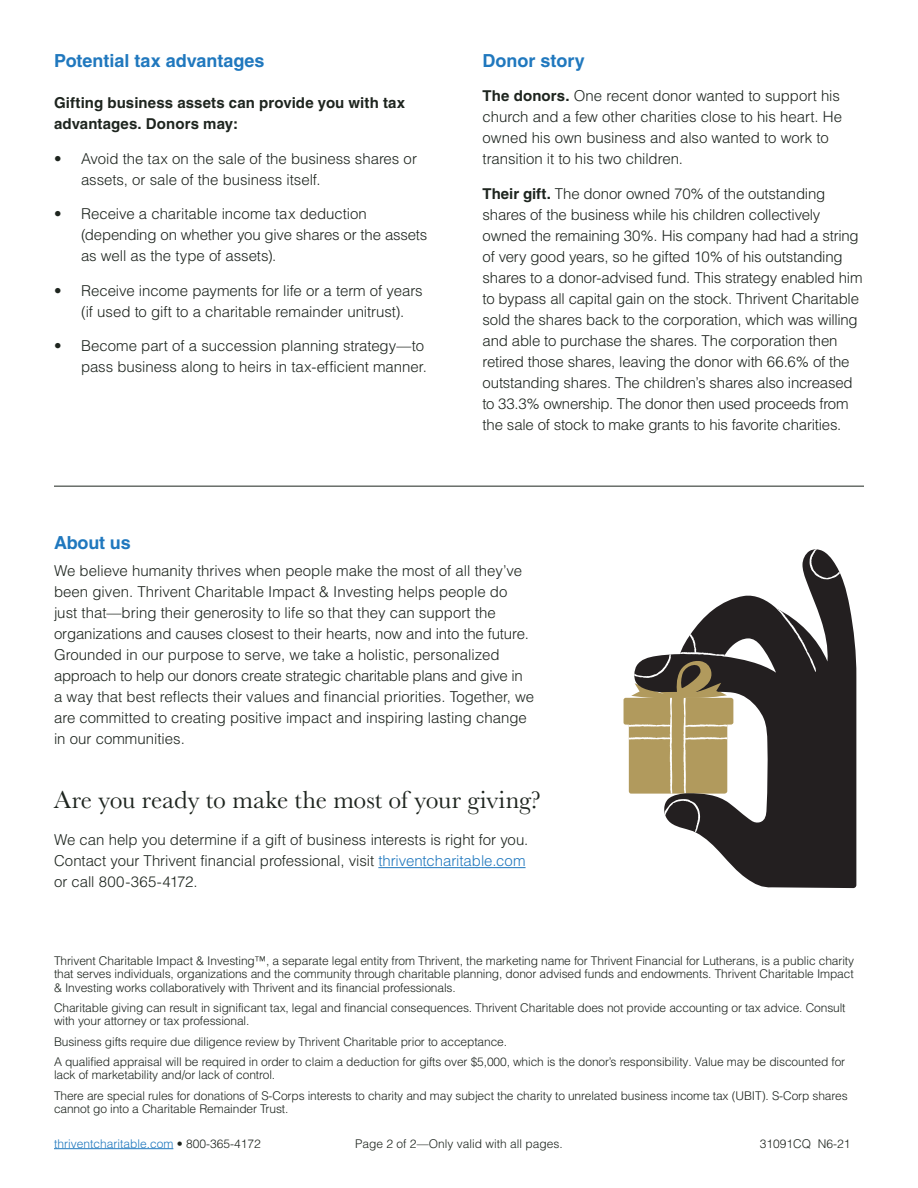
<style>
.page{position:relative;width:918px;height:1188px;background:#fff}
.page>*{position:absolute;margin:0;border:0;box-sizing:border-box;transform-origin:0 0}
.Sub-head__baskervill{font:25.5px "Baskerville URW";color:#1e251f}
.body_-_10_14{font:700 18px "Helvetica LT Pro";color:#2078be}
.Sub_header__blue{font:700 18px "Helvetica LT Pro";letter-spacing:-.01em;color:#2078be}
.body_-_10_14-2{font:300 15px/21px "Helvetica LT Pro";letter-spacing:-.01em;color:#1e251f}
.Body_8_10{font:300 15px/21px "Helvetica LT Pro";color:#1e251f}
.body_-_10_12{font:300 15px/21px "Helvetica LT Pro";letter-spacing:-.005em;color:#1e251f}
.body_-_10_14-3{font:700 15px/21px "Helvetica LT Pro";letter-spacing:.005em;color:#1e251f}
.Footer_Disclaimer{font:300 12px/13.5px "Helvetica LT Pro";letter-spacing:-.01em;color:#1e251f}
.Footer_Disclaimer-2{font:300 12px "Helvetica LT Pro";color:#2078be}
.s1{font-weight:700}
.s2{color:#2078be}
.s3{color:#1e251f}
</style>
<div class="page">
<hr style="left:54px;top:1148px;width:119px;height:1px;background:#2078be">
<hr style="left:378px;top:867px;width:148px;height:1px;background:#2078be">
<svg style="left:693px;top:550px;width:164px;height:338px;fill:#231f20"></svg>
<svg style="left:775px;top:606px;width:41px;height:67px"></svg>
<svg style="left:810px;top:549px;width:31px;height:30px"></svg>
<svg style="left:624px;top:631px;width:109px;height:202px"></svg>
<hr style="left:54px;top:486px;width:810px;height:1px;background:#1e251f">
<p class="body_-_10_14" style="left:54px;top:50px;width:212px">Potential tax advantages</p>
<p class="body_-_10_14-3" style="left:54px;top:92px;width:353px">Gifting business assets can provide you with tax advantages. Donors may:</p>
<p class="body_-_10_14-2" style="left:81px;top:148px;width:338px;text-indent:-27px">• Avoid the tax on the sale of the business shares or assets, or sale of the business itself.</p>
<p class="body_-_10_14-2" style="left:81px;top:203px;width:348px;text-indent:-27px">• Receive a charitable income tax deduction (depending on whether you give shares or the assets as well as the type of assets).</p>
<p class="body_-_10_14-2" style="left:54px;top:280px;width:370px;text-align:center">• Receive income payments for life or a term of years (if used to gift to a charitable remainder unitrust).</p>
<p class="body_-_10_14-2" style="left:54px;top:335px;width:375px;text-align:right">• Become part of a succession planning strategy—to pass business along to heirs in tax-efficient manner.</p>
<p class="body_-_10_14" style="left:483px;top:50px;width:104px">Donor story</p>
<p class="body_-_10_14-2" style="left:483px;top:85px;width:361px"><span class="s1">The donors.</span> One recent donor wanted to support his church and a few other charities close to his heart. He owned his own business and also wanted to work to transition it to his two children.</p>
<p class="body_-_10_14-2" style="left:483px;top:183px;width:381px"><span class="s1">Their gift.</span> The donor owned 70% of the outstanding shares of the business while his children collectively owned the remaining 30%. His company had had a string of very good years, so he gifted 10% of his outstanding shares to a donor-advised fund. This strategy enabled him to bypass all capital gain on the stock. Thrivent Charitable sold the shares back to the corporation, which was willing and able to purchase the shares. The corporation then retired those shares, leaving the donor with 66.6% of the outstanding shares. The children’s shares also increased to 33.3% ownership. The donor then used proceeds from the sale of stock to make grants to his favorite charities.</p>
<p class="Sub_header__blue" style="left:54px;top:531px;width:78px">About us</p>
<p class="Body_8_10" style="left:54px;top:561px;width:482px">We believe humanity thrives when people make the most of all they’ve been given. Thrivent Charitable Impact &amp; Investing helps people do just that—bring their generosity to life so that they can support the organizations and causes closest to their hearts, now and into the future.<br>Grounded in our purpose to serve, we take a holistic, personalized approach to help our donors create strategic charitable plans and give in a way that best reflects their values and financial priorities. Together, we are committed to creating positive impact and inspiring lasting change in our communities.</p>
<p class="Sub-head__baskervill" style="left:54px;top:782px;width:489px">Are you ready to make the most of your giving?</p>
<p class="body_-_10_12" style="left:54px;top:829px;width:476px">We can help you determine if a gift of business interests is right for you.<br>Contact your Thrivent financial professional, visit <span class="s2">thriventcharitable.com </span>or call 800-365-4172.</p>
<p class="Footer_Disclaimer" style="left:54px;top:954px;width:802px;text-align:justify">Thrivent Charitable Impact &amp; Investing™, a separate legal entity from Thrivent, the marketing name for Thrivent Financial for Lutherans, is a public charity that serves individuals, organizations and the community through charitable planning, donor advised funds and endowments. Thrivent Charitable Impact &amp; Investing works collaboratively with Thrivent and its financial professionals.</p>
<p class="Footer_Disclaimer" style="left:54px;top:1001px;width:793px">Charitable giving can result in significant tax, legal and financial consequences. Thrivent Charitable does not provide accounting or tax advice. Consult with your attorney or tax professional.</p>
<p class="Footer_Disclaimer" style="left:54px;top:1035px;width:455px">Business gifts require due diligence review by Thrivent Charitable prior to acceptance.</p>
<p class="Footer_Disclaimer" style="left:54px;top:1055px;width:793px">A qualified appraisal will be required in order to claim a deduction for gifts over $5,000, which is the donor’s responsibility. Value may be discounted for lack of marketability and/or lack of control.</p>
<p class="Footer_Disclaimer" style="left:54px;top:1089px;width:795px">There are special rules for donations of S-Corps interests to charity and may subject the charity to unrelated business income tax (UBIT). S-Corp shares cannot go into a Charitable Remainder Trust.</p>
<p class="Footer_Disclaimer-2" style="left:54px;top:1136px;width:208px">thriventcharitable.com <span class="s3">• 800-365-4172</span></p>
<p class="Footer_Disclaimer" style="left:760px;top:1136px;width:92px">31091CQ N6-21</p>
<p class="Footer_Disclaimer" style="left:355px;top:1136px;width:209px">Page 2 of 2—Only valid with all pages.</p>
</div>
